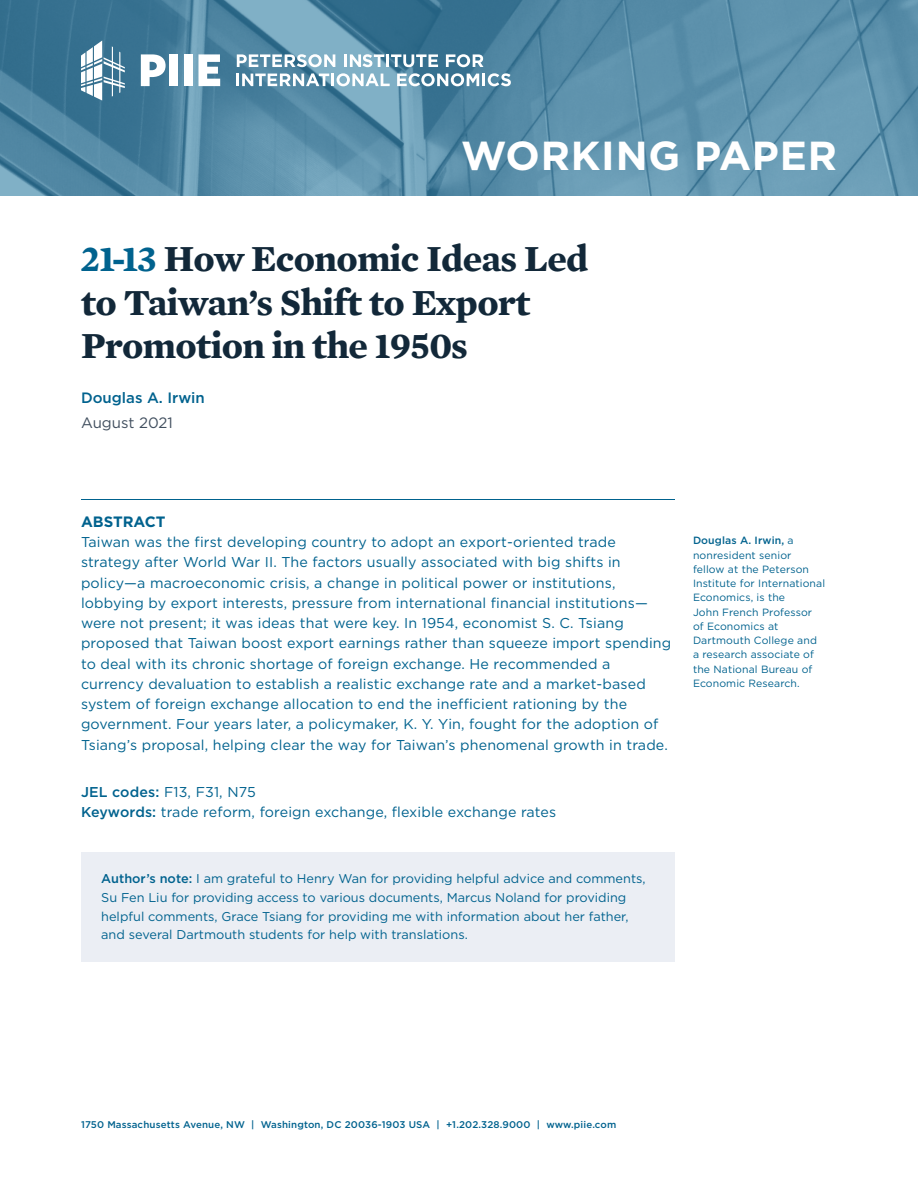
<style>
.page{position:relative;width:918px;height:1188px;background:#fff}
.page>*{position:absolute;margin:0;border:0;box-sizing:border-box;transform-origin:0 0}
.t1{font:700 40.5px "Gotham";letter-spacing:.02em;color:#fff}
.Title__No_Subtitle{font:700 37.5px/43.5px "Mercury Text G1";letter-spacing:-.015em;color:#122839}
.Author_Name_s{font:500 15px "Gotham";color:#00628e}
.Date{font:15px "Gotham";color:#414f5f}
.Abstract_Header{font:700 15px "Gotham";color:#00628e}
.Abstract_Text{font:14.25px/20.2px "Gotham";letter-spacing:.01em;color:#00628e}
.Abstract_Note{font:12.75px/18.8px "Gotham";color:#00628e}
.Author_Details{font:10.5px/14.2px "Gotham";letter-spacing:.01em;color:#00628e}
.t2{font:500 9.75px "Gotham";letter-spacing:.015em;color:#00628e}
.s1{color:#00628e}
.s2{font-weight:500}
</style>
<div class="page">
<img style="left:0;top:0;width:918px;height:196px">
<svg style="left:237px;top:54px;width:98px;height:13px"></svg>
<svg style="left:344px;top:54px;width:94px;height:13px"></svg>
<svg style="left:446px;top:54px;width:38px;height:13px"></svg>
<svg style="left:236px;top:73px;width:154px;height:13px"></svg>
<svg style="left:397px;top:73px;width:114px;height:13px"></svg>
<svg style="left:141px;top:54px;width:25px;height:32px"></svg>
<div style="left:170px;top:54px;width:8px;height:32px;background:#fff"></div>
<div style="left:184px;top:54px;width:9px;height:32px;background:#fff"></div>
<svg style="left:198px;top:54px;width:22px;height:32px"></svg>
<svg style="left:81px;top:41px;width:44px;height:60px"></svg>
<hr style="left:81px;top:499px;width:594px;height:1px;background:#00628e">
<div style="left:81px;top:853px;width:594px;height:109px;background:#ebeef4"></div>
<h1 class="t1" style="left:461px;top:129px;width:378px">WORKING PAPER</h1>
<p class="Title__No_Subtitle" style="left:81px;top:235px;width:509px"><span class="s1">21-13</span> How Economic Ideas Led to Taiwan’s Shift to Export<br>Promotion in the 1950s</p>
<p class="Author_Name_s" style="left:81px;top:388px;width:125px">Douglas A. Irwin</p>
<p class="Date" style="left:81px;top:413px;width:93px">August 2021</p>
<p class="Abstract_Header" style="left:81px;top:512px;width:86px">ABSTRACT</p>
<p class="Abstract_Text" style="left:81px;top:532px;width:592px">Taiwan was the first developing country to adopt an export-oriented trade strategy after World War II. The factors usually associated with big shifts in policy—a macroeconomic crisis, a change in political power or institutions, lobbying by export interests, pressure from international financial institutions— were not present; it was ideas that were key. In 1954, economist S. C. Tsiang proposed that Taiwan boost export earnings rather than squeeze import spending to deal with its chronic shortage of foreign exchange. He recommended a currency devaluation to establish a realistic exchange rate and a market-based system of foreign exchange allocation to end the inefficient rationing by the government. Four years later, a policymaker, K. Y. Yin, fought for the adoption of Tsiang’s proposal, helping clear the way for Taiwan’s phenomenal growth in trade.</p>
<p class="Abstract_Text" style="left:81px;top:781px;width:477px"><span class="s2">JEL codes:</span> F13, F31, N75<br><span class="s2">Keywords:</span> trade reform, foreign exchange, flexible exchange rates</p>
<p class="Abstract_Note" style="left:101px;top:869px;width:546px"><span class="s2">Author’s note:</span> I am grateful to Henry Wan for providing helpful advice and comments, Su Fen Liu for providing access to various documents, Marcus Noland for providing helpful comments, Grace Tsiang for providing me with information about her father, and several Dartmouth students for help with translations.</p>
<p class="Author_Details" style="left:693px;top:533px;width:134px"><span class="s2">Douglas A. Irwin,</span> a nonresident senior fellow at the Peterson<br>Institute for International<br>Economics, is the<br>John French Professor of Economics at<br>Dartmouth College and a research associate of the National Bureau of<br>Economic Research.</p>
<p class="t2" style="left:81px;top:1118px;width:537px">1750 Massachusetts Avenue, NW | Washington, DC 20036-1903 USA | +1.202.328.9000 | www.piie.com</p>
</div>
